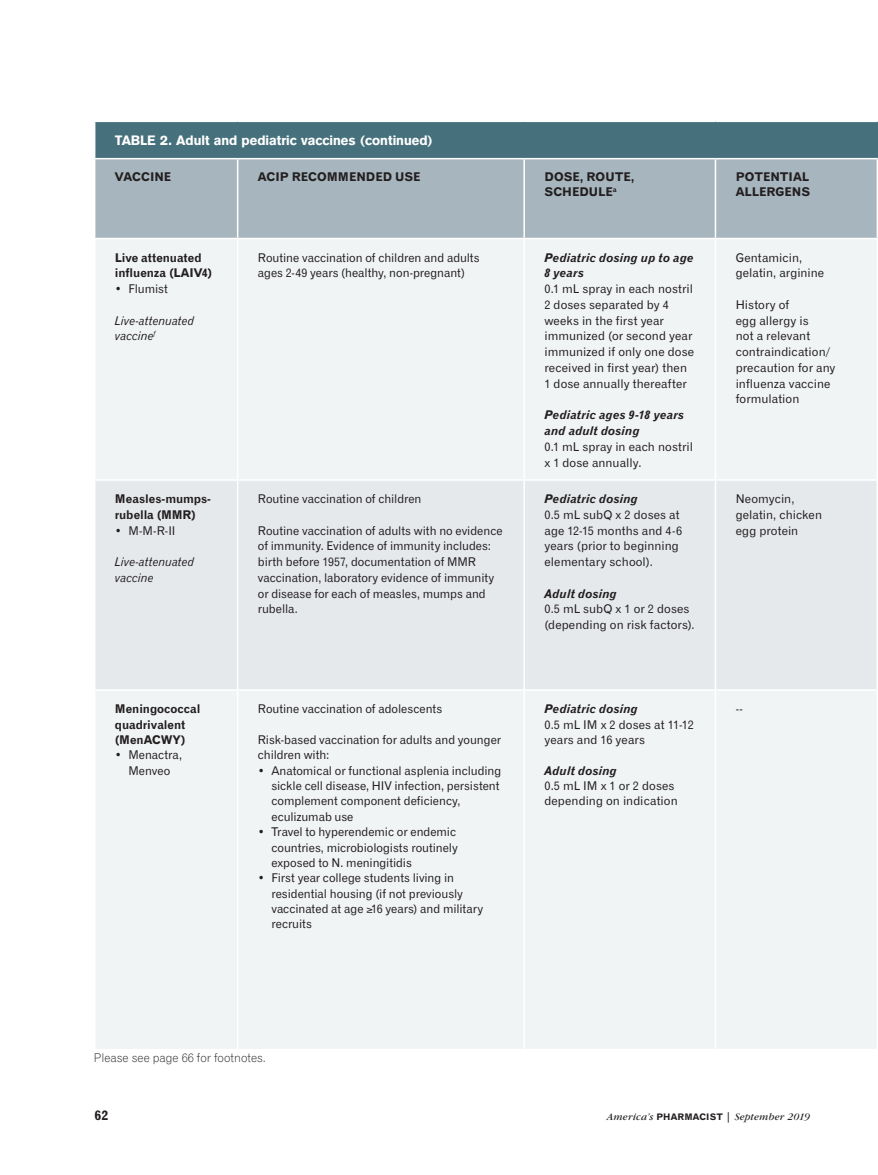
<style>
.page{position:relative;width:878px;height:1175px;background:#fff}
.page>*{position:absolute;margin:0;border:0;box-sizing:border-box;transform-origin:0 0}
.Dept_Text{font:13.5px "Gothic 725 BT Black A";color:#fff}
.t1{font:13.5px "Gothic 720 BT Bold B";color:#231f20}
.t2{font:12px/15.8px "Gothic 720 BT Roman B";color:#231f20}
.t3{font:12px/15.8px "Gothic 720 BT Bold B";color:#231f20}
.t4{font:12px/15.8px "Gothic 720 BT Bold Italic B";letter-spacing:.005em;color:#231f20}
.t5{font:12px/15.8px "Gothic 720 BT Italic B";letter-spacing:-.01em;color:#231f20}
.t6{font:12px "Gothic 720 BT Light B";color:#231f20}
.t7{font:italic 10.5px "Garamond";letter-spacing:.02em;color:#231f20}
.s1{font-family:"Gothic 720 BT Bold B";font-style:normal;font-size:9px}
.s2{font-weight:700;font-style:normal}
</style>
<div class="page">
<div style="left:95px;top:121px;width:783px;height:38px;background:#46717c"></div>
<div style="left:95px;top:159px;width:781px;height:79px;background:#a7b6be"></div>
<div style="left:96px;top:239px;width:780px;height:809px;background:#f1f4f5"></div>
<div style="left:95px;top:481px;width:781px;height:208px;background:#e6e9ec"></div>
<hr style="left:94px;top:121px;width:144px;height:1px;background:#fff">
<hr style="left:238px;top:121px;width:286px;height:1px;background:#fff">
<hr style="left:524px;top:121px;width:191px;height:1px;background:#fff">
<hr style="left:715px;top:121px;width:162px;height:1px;background:#fff">
<hr style="left:94px;top:158px;width:144px;height:1px;background:#fff">
<hr style="left:238px;top:158px;width:286px;height:1px;background:#fff">
<hr style="left:237px;top:159px;width:1px;height:79px;background:#fff">
<hr style="left:524px;top:158px;width:191px;height:1px;background:#fff">
<hr style="left:523px;top:159px;width:2px;height:79px;background:#fff">
<hr style="left:715px;top:158px;width:162px;height:1px;background:#fff">
<hr style="left:714px;top:159px;width:2px;height:79px;background:#fff">
<hr style="left:237px;top:239px;width:1px;height:240px;background:#fff">
<hr style="left:523px;top:239px;width:2px;height:240px;background:#fff">
<hr style="left:714px;top:239px;width:2px;height:240px;background:#fff">
<hr style="left:94px;top:479px;width:144px;height:2px;background:#fff">
<hr style="left:238px;top:479px;width:286px;height:2px;background:#fff">
<hr style="left:237px;top:481px;width:1px;height:208px;background:#fff">
<hr style="left:524px;top:479px;width:191px;height:2px;background:#fff">
<hr style="left:523px;top:481px;width:2px;height:208px;background:#fff">
<hr style="left:715px;top:479px;width:162px;height:2px;background:#fff">
<hr style="left:714px;top:481px;width:2px;height:208px;background:#fff">
<hr style="left:94px;top:689px;width:144px;height:1px;background:#fff">
<hr style="left:238px;top:689px;width:286px;height:1px;background:#fff">
<hr style="left:237px;top:690px;width:1px;height:358px;background:#fff">
<hr style="left:524px;top:689px;width:191px;height:1px;background:#fff">
<hr style="left:523px;top:690px;width:2px;height:358px;background:#fff">
<hr style="left:715px;top:689px;width:162px;height:1px;background:#fff">
<hr style="left:714px;top:690px;width:2px;height:358px;background:#fff">
<p class="Dept_Text" style="left:115px;top:132px;width:319px">TABLE 2. Adult and pediatric vaccines (continued)</p>
<p class="t3" style="left:115px;top:168px;width:58px">VACCINE</p>
<p class="t3" style="left:258px;top:168px;width:164px">ACIP RECOMMENDED USE</p>
<p class="t3" style="left:544px;top:168px;width:91px">DOSE, ROUTE,<br>SCHEDULE<sup>a</sup></p>
<p class="t3" style="left:735px;top:168px;width:76px">POTENTIAL<br>ALLERGENS</p>
<p class="t3" style="left:115px;top:249px;width:99px">Live attenuated influenza (LAIV4)</p>
<p class="t2" style="left:115px;top:281px;width:54px">• Flumist</p>
<p class="t5" style="left:115px;top:312px;width:81px">Live-attenuated vaccine<sup>f</sup></p>
<p class="t3" style="left:115px;top:491px;width:98px">Measles-mumps&shy;rubella (MMR)</p>
<p class="t2" style="left:115px;top:522px;width:62px">• M-M-R-II</p>
<p class="t5" style="left:115px;top:554px;width:81px">Live-attenuated vaccine</p>
<p class="t3" style="left:115px;top:701px;width:87px;line-height:15.3px">Meningococcal quadrivalent (MenACWY)</p>
<p class="t2" style="left:115px;top:747px;width:69px;line-height:15.3px;text-align:center">• Menactra,<br>Menveo</p>
<p class="t2" style="left:258px;top:249px;width:223px">Routine vaccination of children and adults ages 2-49 years (healthy, non-pregnant)</p>
<p class="t4" style="left:544px;top:249px;width:151px">Pediatric dosing up to age<br>8 years</p>
<p class="t2" style="left:544px;top:281px;width:151px">0.1 mL spray in each nostril<br>2 doses separated by 4 weeks in the first year immunized (or second year immunized if only one dose received in first year) then<br>1 dose annually thereafter</p>
<p class="t4" style="left:544px;top:407px;width:141px">Pediatric ages 9-18 years and adult dosing</p>
<p class="t2" style="left:544px;top:438px;width:150px">0.1 mL spray in each nostril x 1 dose annually.</p>
<p class="t2" style="left:258px;top:491px;width:165px">Routine vaccination of children</p>
<p class="t2" style="left:258px;top:522px;width:246px">Routine vaccination of adults with no evidence of immunity. Evidence of immunity includes: birth before 1957, documentation of MMR vaccination, laboratory evidence of immunity or disease for each of measles, mumps and rubella.</p>
<p class="t2" style="left:258px;top:701px;width:186px">Routine vaccination of adolescents</p>
<p class="t2" style="left:258px;top:732px;width:245px;line-height:15.3px">Risk-based vaccination for adults and younger children with:</p>
<p class="t2" style="left:271px;top:762px;width:231px;text-indent:-14px">• Anatomical or functional asplenia including sickle cell disease, HIV infection, persistent complement component deficiency, eculizumab use</p>
<p class="t2" style="left:271px;top:824px;width:188px;line-height:15.3px;text-indent:-14px">• Travel to hyperendemic or endemic countries, microbiologists routinely exposed to N. meningitidis</p>
<p class="t2" style="left:271px;top:870px;width:213px;line-height:15.3px;text-indent:-14px">• First year college students living in residential housing (if not previously vaccinated at age ≥16 years) and military recruits</p>
<p class="t4" style="left:544px;top:491px;width:95px">Pediatric dosing</p>
<p class="t2" style="left:544px;top:506px;width:139px">0.5 mL subQ x 2 doses at age 12-15 months and 4-6 years (prior to beginning elementary school).</p>
<p class="t4" style="left:544px;top:585px;width:74px">Adult dosing</p>
<p class="t2" style="left:544px;top:601px;width:152px">0.5 mL subQ x 1 or 2 doses (depending on risk factors).</p>
<p class="t4" style="left:544px;top:701px;width:95px">Pediatric dosing</p>
<p class="t2" style="left:544px;top:716px;width:151px;line-height:15.3px">0.5 mL IM x 2 doses at 11-12 years and 16 years</p>
<p class="t4" style="left:544px;top:762px;width:74px">Adult dosing</p>
<p class="t2" style="left:544px;top:778px;width:135px">0.5 mL IM x 1 or 2 doses depending on indication</p>
<p class="t2" style="left:735px;top:249px;width:90px">Gentamicin, gelatin, arginine</p>
<p class="t2" style="left:735px;top:297px;width:101px">History of<br>egg allergy is<br>not a relevant contraindication/ precaution for any influenza vaccine formulation</p>
<p class="t2" style="left:735px;top:491px;width:88px">Neomycin, gelatin, chicken egg protein</p>
<p class="t2" style="left:735px;top:701px;width:9px">--</p>
<p class="t6" style="left:94px;top:1050px;width:174px">Please see page 66 for footnotes.</p>
<p class="t1" style="left:94px;top:1107px;width:15px">62</p>
<p class="t7" style="left:606px;top:1111px;width:205px">America’s <span class="s1">PHARMACIST</span> <span class="s2">|</span> September 2019</p>
</div>
